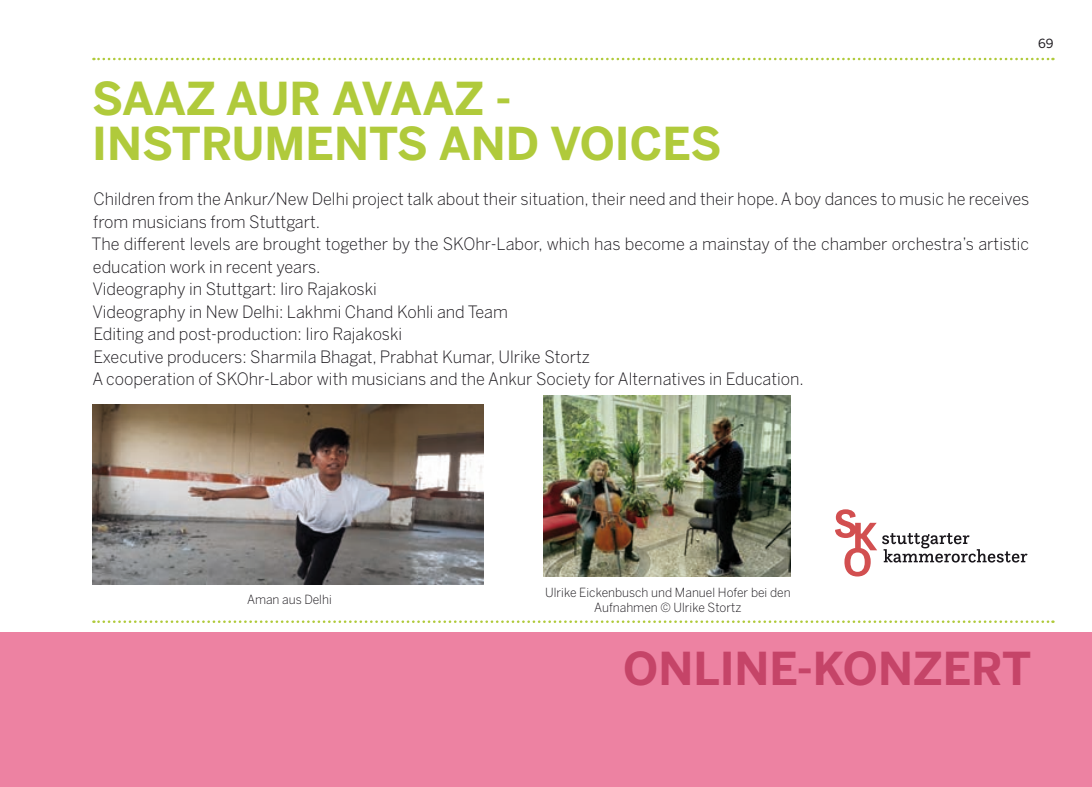
<style>
.page{position:relative;width:1092px;height:787px;background:#fff}
.page>*{position:absolute;margin:0;border:0;box-sizing:border-box;transform-origin:0 0}
.t1{font:700 45px/45px "Benton Sans";color:#b0ca3b}
.t2{font:700 45px "Benton Sans";color:#c54468}
.t3{font:300 17px/22.5px "Benton Sans";color:#1a171c}
.t4{font:300 12.5px/15px "Benton Sans";color:#1a171c;text-align:center}
.t5{font:12.5px "Benton Sans";color:#1a171c}
</style>
<div class="page">
<div style="left:0;top:633px;width:1091px;height:154px;background:#ed82a2"></div>
<svg style="left:93px;top:620px;width:960px;height:3px"></svg>
<svg style="left:93px;top:58px;width:960px;height:2px"></svg>
<svg style="left:835px;top:509px;width:192px;height:67px"></svg>
<img style="left:543px;top:396px;width:247px;height:181px">
<img style="left:92px;top:404px;width:391px;height:180px">
<p class="t5" style="left:1037px;top:36px;width:17px">69</p>
<h1 class="t1" style="left:92px;top:76px;width:631px">SAAZ AUR AVAAZ -<br>INSTRUMENTS AND VOICES</h1>
<p class="t3" style="left:91px;top:188px;width:939px">Children from the Ankur/New Delhi project talk about their situation, their need and their hope. A boy dances to music he receives from musicians from Stuttgart.<br>The different levels are brought together by the SKOhr-Labor, which has become a mainstay of the chamber orchestra’s artistic education work in recent years.<br>Videography in Stuttgart: Iiro Rajakoski<br>Videography in New Delhi: Lakhmi Chand Kohli and Team<br>Editing and post-production: Iiro Rajakoski<br>Executive producers: Sharmila Bhagat, Prabhat Kumar, Ulrike Stortz<br>A cooperation of SKOhr-Labor with musicians and the Ankur Society for Alternatives in Education.</p>
<p class="t4" style="left:247px;top:592px;width:86px">Aman aus Delhi</p>
<p class="t4" style="left:545px;top:585px;width:247px">Ulrike Eickenbusch und Manuel Hofer bei den<br>Aufnahmen © Ulrike Stortz</p>
<h1 class="t2" style="left:623px;top:641px;width:409px">ONLINE-KONZERT</h1>
</div>
